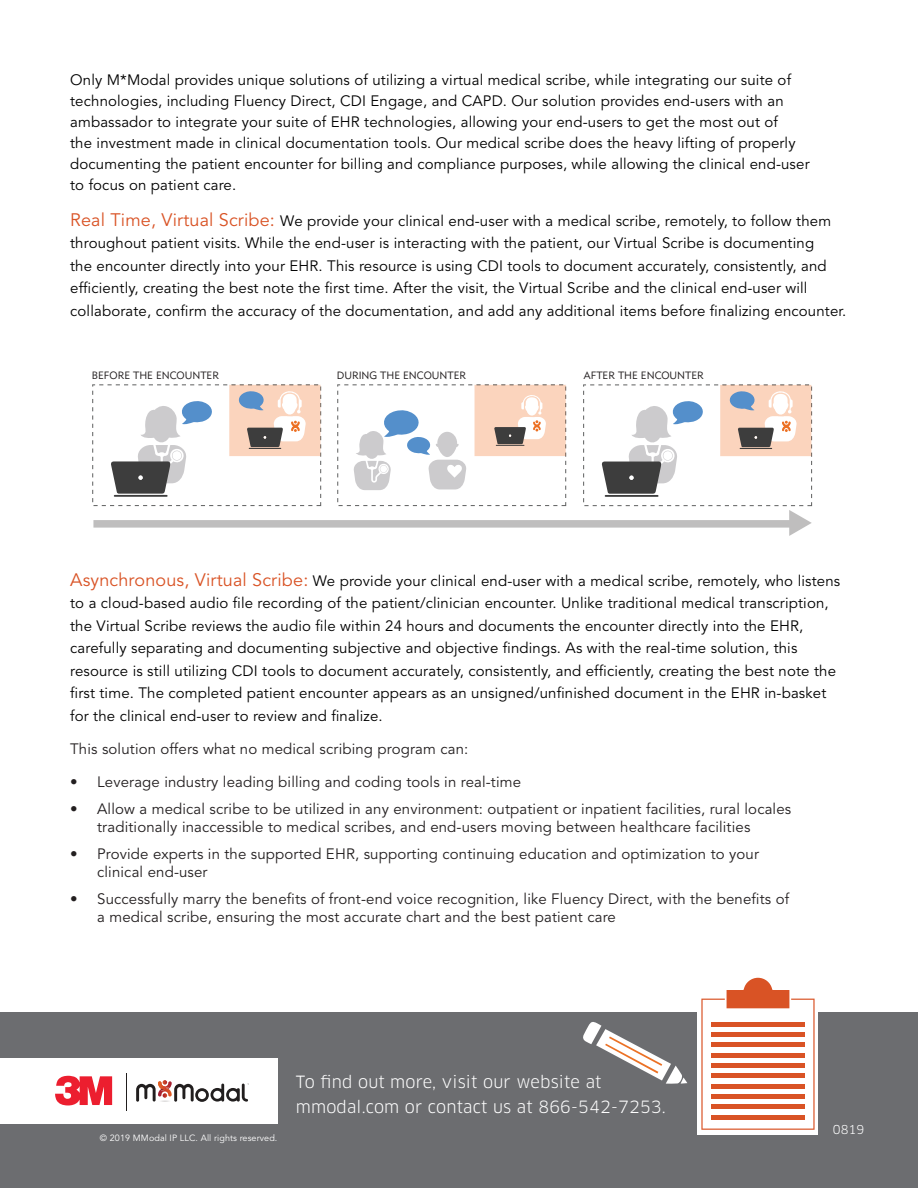
<style>
.page{position:relative;width:918px;height:1188px;background:#fff}
.page>*{position:absolute;margin:0;border:0;box-sizing:border-box;transform-origin:0 0}
.t1{font:16.5px/25.5px "Clan OT";letter-spacing:.01em;color:#fff}
.t2{font:15px/22.5px "Avenir";letter-spacing:.01em;color:#000}
.t3{font:15px/18px "Avenir";letter-spacing:.01em;color:#231f20}
.t4{font:12px "Clan OT";color:#fff}
.t5{font:10.5px "Geometric 415 BT Lite A";color:#231f20}
.t6{font:9px "Avenir";letter-spacing:.01em;color:#fff}
.s1{font-size:18px;color:#d95325}
</style>
<div class="page">
<div style="left:0;top:1012px;width:918px;height:176px;background:#6c6d70"></div>
<div style="left:698px;top:994px;width:120px;height:141px;background:#fff"></div>
<svg style="left:701px;top:977px;width:114px;height:153px"></svg>
<hr style="left:711px;top:1022px;width:94px;height:4px;background:#d95325">
<div style="left:711px;top:1032px;width:94px;height:5px;background:#d95325"></div>
<hr style="left:711px;top:1043px;width:94px;height:4px;background:#d95325">
<hr style="left:711px;top:1053px;width:94px;height:4px;background:#d95325">
<hr style="left:711px;top:1064px;width:94px;height:4px;background:#d95325">
<hr style="left:711px;top:1074px;width:94px;height:4px;background:#d95325">
<hr style="left:711px;top:1084px;width:94px;height:4px;background:#d95325">
<hr style="left:711px;top:1095px;width:94px;height:4px;background:#d95325">
<hr style="left:711px;top:1105px;width:94px;height:4px;background:#d95325">
<hr style="left:711px;top:1115px;width:94px;height:4px;background:#d95325">
<svg style="left:583px;top:1022px;width:104px;height:62px"></svg>
<div style="left:93px;top:520px;width:700px;height:8px;background:#bfbebe"></div>
<svg style="left:92px;top:384px;width:229px;height:122px"></svg>
<svg style="left:583px;top:384px;width:229px;height:152px"></svg>
<svg style="left:337px;top:384px;width:229px;height:122px"></svg>
<div style="left:0;top:1058px;width:277px;height:66px;background:#fff"></div>
<svg style="left:136px;top:1080px;width:113px;height:22px"></svg>
<svg style="left:55px;top:1076px;width:57px;height:30px"></svg>
<hr style="left:126px;top:1073px;width:1px;height:37px;background:#211e1e">
<p class="t2" style="left:70px;top:70px;width:741px;line-height:21px">Only M*Modal provides unique solutions of utilizing a virtual medical scribe, while integrating our suite of technologies, including Fluency Direct, CDI Engage, and CAPD. Our solution provides end-users with an ambassador to integrate your suite of EHR technologies, allowing your end-users to get the most out of<br>the investment made in clinical documentation tools. Our medical scribe does the heavy lifting of properly documenting the patient encounter for billing and compliance purposes, while allowing the clinical end-user to focus on patient care.</p>
<p class="t2" style="left:70px;top:210px;width:778px"><span class="s1">Real Time, Virtual Scribe:</span> We provide your clinical end-user with a medical scribe, remotely, to follow them throughout patient visits. While the end-user is interacting with the patient, our Virtual Scribe is documenting<br>the encounter directly into your EHR. This resource is using CDI tools to document accurately, consistently, and efficiently, creating the best note the first time. After the visit, the Virtual Scribe and the clinical end-user will collaborate, confirm the accuracy of the documentation, and add any additional items before finalizing encounter.</p>
<p class="t5" style="left:92px;top:369px;width:129px">BEFORE THE ENCOUNTER</p>
<p class="t5" style="left:337px;top:369px;width:131px">DURING THE ENCOUNTER</p>
<p class="t5" style="left:584px;top:369px;width:121px">AFTER THE ENCOUNTER</p>
<p class="t2" style="left:70px;top:570px;width:772px"><span class="s1">Asynchronous, Virtual Scribe:</span> We provide your clinical end-user with a medical scribe, remotely, who listens to a cloud-based audio file recording of the patient/clinician encounter. Unlike traditional medical transcription, the Virtual Scribe reviews the audio file within 24 hours and documents the encounter directly into the EHR, carefully separating and documenting subjective and objective findings. As with the real-time solution, this resource is still utilizing CDI tools to document accurately, consistently, and efficiently, creating the best note the first time. The completed patient encounter appears as an unsigned/unfinished document in the EHR in-basket for the clinical end-user to review and finalize.</p>
<p class="t3" style="left:70px;top:740px;width:400px">This solution offers what no medical scribing program can:</p>
<p class="t3" style="left:70px;top:773px;width:452px">• Leverage industry leading billing and coding tools in real-time</p>
<p class="t3" style="left:97px;top:800px;width:696px;text-indent:-27px">• Allow a medical scribe to be utilized in any environment: outpatient or inpatient facilities, rural locales traditionally inaccessible to medical scribes, and end-users moving between healthcare facilities</p>
<p class="t3" style="left:97px;top:845px;width:663px;text-indent:-27px">• Provide experts in the supported EHR, supporting continuing education and optimization to your clinical end-user</p>
<p class="t3" style="left:97px;top:890px;width:693px;text-indent:-27px">• Successfully marry the benefits of front-end voice recognition, like Fluency Direct, with the benefits of a medical scribe, ensuring the most accurate chart and the best patient care</p>
<p class="t6" style="left:100px;top:1133px;width:179px">© 2019 MModal IP LLC. All rights reserved.</p>
<p class="t1" style="left:296px;top:1069px;width:372px">To find out more, visit our website at mmodal.com or contact us at 866-542-7253.</p>
<p class="t4" style="left:833px;top:1122px;width:33px">0819</p>
</div>
